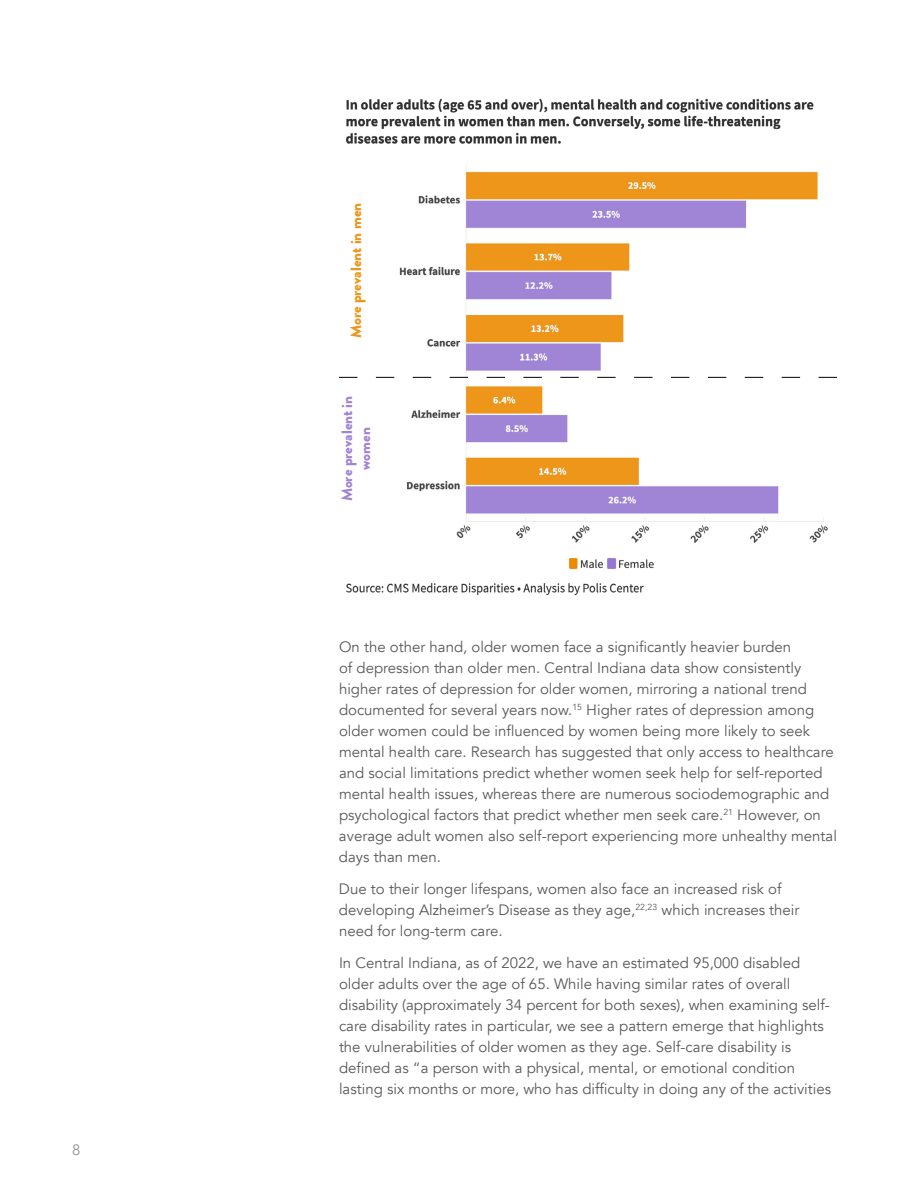
<style>
.page{position:relative;width:918px;height:1188px;background:#fff}
.page>*{position:absolute;margin:0;border:0;box-sizing:border-box;transform-origin:0 0}
.t1{font:15px/21px "Avenir";color:#58595b}
.t2{font:900 15px/18px "Brandon Grotesque";color:#a085d7;text-align:center}
.t3{font:900 15px "Brandon Grotesque";color:#ee9619}
.t4{font:15px "Avenir";color:#939598}
</style>
<div class="page">
<img style="left:393px;top:164px;width:444px;height:405px">
<svg style="left:339px;top:377px;width:498px;height:1px"></svg>
<img style="left:345px;top:98px;width:469px;height:46px">
<img style="left:346px;top:583px;width:298px;height:13px">
<p class="t4" style="left:72px;top:1141px;width:10px">8</p>
<p class="t3" style="left:346px;top:338px;width:137px;rotate:-90deg">More prevalent in men</p>
<p class="t2" style="left:338px;top:501px;width:107px;rotate:-90deg">More prevalent in women</p>
<p class="t1" style="left:339px;top:637px;width:499px">On the other hand, older women face a significantly heavier burden<br>of depression than older men. Central Indiana data show consistently higher rates of depression for older women, mirroring a national trend documented for several years now.<sup>15</sup> Higher rates of depression among older women could be influenced by women being more likely to seek mental health care. Research has suggested that only access to healthcare and social limitations predict whether women seek help for self-reported mental health issues, whereas there are numerous sociodemographic and psychological factors that predict whether men seek care.<sup>21</sup> However, on average adult women also self-report experiencing more unhealthy mental days than men.</p>
<p class="t1" style="left:339px;top:878px;width:462px">Due to their longer lifespans, women also face an increased risk of developing Alzheimer’s Disease as they age,<sup>22,23</sup> which increases their need for long-term care.</p>
<p class="t1" style="left:339px;top:952px;width:494px">In Central Indiana, as of 2022, we have an estimated 95,000 disabled older adults over the age of 65. While having similar rates of overall disability (approximately 34 percent for both sexes), when examining self&shy;care disability rates in particular, we see a pattern emerge that highlights the vulnerabilities of older women as they age. Self-care disability is defined as “a person with a physical, mental, or emotional condition lasting six months or more, who has difficulty in doing any of the activities</p>
</div>
